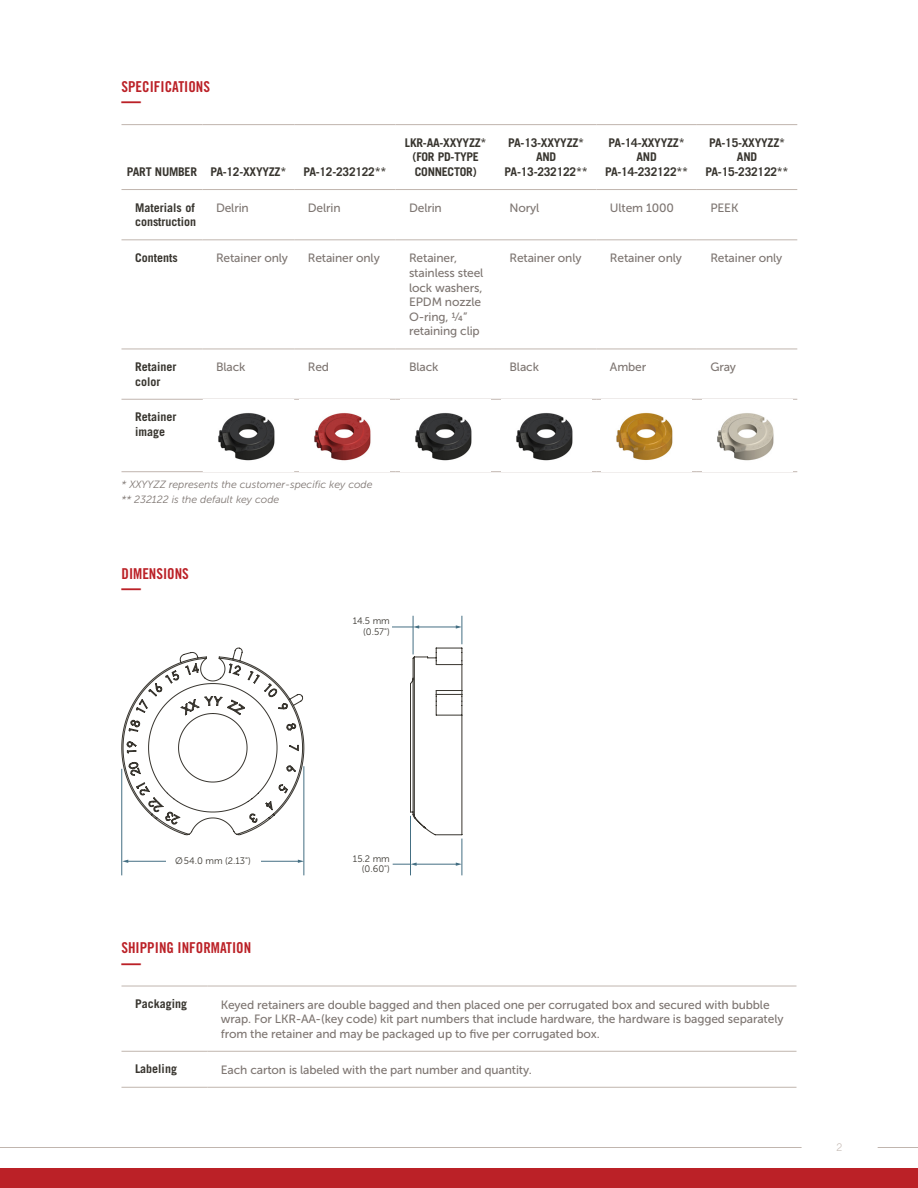
<style>
.page{position:relative;width:918px;height:1188px;background:#fff}
.page>*{position:absolute;margin:0;border:0;box-sizing:border-box;transform-origin:0 0}
.t1{font:700 expanded 20.25px "Trade Gothic LT Std";color:#bb2127;scale:.96 1}
.t2{font:15px "Trade Gothic LT Std Bd Cn 20";color:#bb2127}
.t3{font:12px/14.7px "Museo Sans 500";letter-spacing:-.01em;color:#7e7672}
.t4{font:700 12px/14.7px "Trade Gothic LT Std";letter-spacing:-.02em;color:#38352f;text-align:center}
.t5{font:700 12px/14.7px "Trade Gothic LT Std";color:#38352f}
.t6{font:italic 10.5px/14.2px "Museo Sans 300";letter-spacing:-.005em;color:#7e7672}
.t7{font:300 10.5px "Trade Gothic LT Std";color:#c0b5ae}
.t8{font:9.3px/10.2px "Museo Sans 300";color:#38352f;text-align:right}
</style>
<div class="page">
<div style="left:0;top:1168px;width:918px;height:20px;background:#bb2127"></div>
<hr style="left:878px;top:1147px;width:40px;height:1px;background:#c0b5ae">
<hr style="left:0;top:1147px;width:802px;height:1px;background:#c0b5ae">
<hr style="left:122px;top:124px;width:80px;height:1px;background:#c0b5ae">
<hr style="left:202px;top:124px;width:92px;height:1px;background:#c0b5ae">
<hr style="left:294px;top:124px;width:102px;height:1px;background:#c0b5ae">
<hr style="left:396px;top:124px;width:100px;height:1px;background:#c0b5ae">
<hr style="left:496px;top:124px;width:100px;height:1px;background:#c0b5ae">
<hr style="left:596px;top:124px;width:101px;height:1px;background:#c0b5ae">
<hr style="left:697px;top:124px;width:100px;height:1px;background:#c0b5ae">
<hr style="left:122px;top:189px;width:80px;height:1px;background:#c0b5ae">
<hr style="left:202px;top:189px;width:92px;height:1px;background:#c0b5ae">
<hr style="left:294px;top:189px;width:102px;height:1px;background:#c0b5ae">
<hr style="left:396px;top:189px;width:100px;height:1px;background:#c0b5ae">
<hr style="left:496px;top:189px;width:100px;height:1px;background:#c0b5ae">
<hr style="left:596px;top:189px;width:101px;height:1px;background:#c0b5ae">
<hr style="left:697px;top:189px;width:100px;height:1px;background:#c0b5ae">
<hr style="left:122px;top:240px;width:80px;height:1px;background:#c0b5ae">
<hr style="left:202px;top:240px;width:92px;height:1px;background:#c0b5ae">
<hr style="left:294px;top:240px;width:102px;height:1px;background:#c0b5ae">
<hr style="left:396px;top:240px;width:100px;height:1px;background:#c0b5ae">
<hr style="left:496px;top:240px;width:100px;height:1px;background:#c0b5ae">
<hr style="left:596px;top:240px;width:101px;height:1px;background:#c0b5ae">
<hr style="left:697px;top:240px;width:100px;height:1px;background:#c0b5ae">
<hr style="left:122px;top:349px;width:80px;height:1px;background:#c0b5ae">
<hr style="left:202px;top:349px;width:92px;height:1px;background:#c0b5ae">
<hr style="left:294px;top:349px;width:102px;height:1px;background:#c0b5ae">
<hr style="left:396px;top:349px;width:100px;height:1px;background:#c0b5ae">
<hr style="left:496px;top:349px;width:100px;height:1px;background:#c0b5ae">
<hr style="left:596px;top:349px;width:101px;height:1px;background:#c0b5ae">
<hr style="left:697px;top:349px;width:100px;height:1px;background:#c0b5ae">
<hr style="left:122px;top:399px;width:80px;height:1px;background:#c0b5ae">
<hr style="left:202px;top:399px;width:92px;height:1px;background:#c0b5ae">
<hr style="left:294px;top:399px;width:102px;height:1px;background:#c0b5ae">
<hr style="left:396px;top:399px;width:100px;height:1px;background:#c0b5ae">
<hr style="left:496px;top:399px;width:100px;height:1px;background:#c0b5ae">
<hr style="left:596px;top:399px;width:101px;height:1px;background:#c0b5ae">
<hr style="left:697px;top:399px;width:100px;height:1px;background:#c0b5ae">
<hr style="left:122px;top:471px;width:80px;height:1px;background:#c0b5ae">
<hr style="left:202px;top:471px;width:92px;height:1px;background:#c0b5ae">
<hr style="left:294px;top:471px;width:102px;height:1px;background:#c0b5ae">
<hr style="left:396px;top:471px;width:100px;height:1px;background:#c0b5ae">
<hr style="left:496px;top:471px;width:100px;height:1px;background:#c0b5ae">
<hr style="left:596px;top:471px;width:101px;height:1px;background:#c0b5ae">
<hr style="left:697px;top:471px;width:100px;height:1px;background:#c0b5ae">
<img style="left:203px;top:399px;width:90px;height:73px">
<img style="left:300px;top:399px;width:90px;height:73px">
<img style="left:401px;top:399px;width:90px;height:73px">
<img style="left:501px;top:399px;width:90px;height:73px">
<img style="left:602px;top:399px;width:90px;height:73px">
<img style="left:702px;top:399px;width:90px;height:73px">
<hr style="left:122px;top:1051px;width:85px;height:1px;background:#c0b5ae">
<hr style="left:207px;top:1051px;width:590px;height:1px;background:#c0b5ae">
<hr style="left:122px;top:986px;width:85px;height:1px;background:#c0b5ae">
<hr style="left:122px;top:1087px;width:85px;height:1px;background:#c0b5ae">
<hr style="left:207px;top:986px;width:590px;height:1px;background:#c0b5ae">
<hr style="left:207px;top:1087px;width:590px;height:1px;background:#c0b5ae">
<svg style="left:122px;top:647px;width:340px;height:188px"></svg>
<hr style="left:127px;top:861px;width:172px;height:1px;background:#446f83">
<svg style="left:298px;top:860px;width:6px;height:3px"></svg>
<svg style="left:123px;top:860px;width:5px;height:3px"></svg>
<div style="left:166px;top:854px;width:94px;height:15px;background:#fff"></div>
<hr style="left:418px;top:627px;width:39px;height:1px;background:#446f83">
<svg style="left:393px;top:625px;width:26px;height:4px"></svg>
<hr style="left:413px;top:616px;width:1px;height:38px;background:#446f83">
<svg style="left:456px;top:616px;width:7px;height:28px"></svg>
<hr style="left:415px;top:864px;width:42px;height:1px;background:#446f83">
<svg style="left:456px;top:863px;width:6px;height:3px"></svg>
<svg style="left:393px;top:863px;width:24px;height:3px"></svg>
<hr style="left:462px;top:839px;width:1px;height:36px;background:#446f83">
<hr style="left:410px;top:816px;width:1px;height:59px;background:#446f83">
<hr style="left:122px;top:769px;width:1px;height:106px;background:#446f83">
<hr style="left:304px;top:767px;width:1px;height:108px;background:#446f83">
<p class="t2" style="left:122px;top:77px;width:90px">SPECIFICATIONS</p>
<h1 class="t1" style="left:122px;top:88px;width:22px">—</h1>
<p class="t4" style="left:127px;top:164px;width:161px">PART NUMBER PA-12-XXYYZZ*</p>
<p class="t4" style="left:303px;top:164px;width:85px">PA-12-232122**</p>
<p class="t4" style="left:405px;top:135px;width:83px">LKR-AA-XXYYZZ* (FOR PD-TYPE<br>CONNECTOR)</p>
<p class="t4" style="left:505px;top:135px;width:85px">PA-13-XXYYZZ*<br>AND<br>PA-13-232122**</p>
<p class="t4" style="left:605px;top:135px;width:85px">PA-14-XXYYZZ*<br>AND<br>PA-14-232122**</p>
<p class="t4" style="left:706px;top:135px;width:85px">PA-15-XXYYZZ*<br>AND<br>PA-15-232122**</p>
<p class="t5" style="left:135px;top:200px;width:63px">Materials of construction</p>
<p class="t3" style="left:216px;top:201px;width:34px">Delrin</p>
<p class="t3" style="left:308px;top:201px;width:34px">Delrin</p>
<p class="t3" style="left:409px;top:201px;width:34px">Delrin</p>
<p class="t3" style="left:509px;top:201px;width:31px">Noryl</p>
<p class="t3" style="left:610px;top:201px;width:66px">Ultem 1000</p>
<p class="t3" style="left:710px;top:201px;width:30px">PEEK</p>
<p class="t5" style="left:135px;top:250px;width:44px">Contents</p>
<p class="t3" style="left:216px;top:251px;width:74px">Retainer only</p>
<p class="t3" style="left:308px;top:251px;width:74px">Retainer only</p>
<p class="t3" style="left:409px;top:251px;width:76px">Retainer, stainless steel lock washers,<br>EPDM nozzle<br>O-ring, ¼” retaining clip</p>
<p class="t3" style="left:509px;top:251px;width:74px">Retainer only</p>
<p class="t3" style="left:610px;top:251px;width:74px">Retainer only</p>
<p class="t3" style="left:710px;top:251px;width:74px">Retainer only</p>
<p class="t5" style="left:135px;top:359px;width:43px">Retainer color</p>
<p class="t3" style="left:216px;top:360px;width:31px">Black</p>
<p class="t3" style="left:308px;top:360px;width:23px">Red</p>
<p class="t3" style="left:409px;top:360px;width:31px">Black</p>
<p class="t3" style="left:509px;top:360px;width:31px">Black</p>
<p class="t3" style="left:610px;top:360px;width:38px">Amber</p>
<p class="t3" style="left:710px;top:360px;width:27px">Gray</p>
<p class="t5" style="left:135px;top:410px;width:43px">Retainer image</p>
<p class="t6" style="left:122px;top:478px;width:253px">* XXYYZZ represents the customer-specific key code ** 232122 is the default key code</p>
<p class="t2" style="left:122px;top:564px;width:69px">DIMENSIONS</p>
<h1 class="t1" style="left:122px;top:575px;width:22px">—</h1>
<p class="t8" style="left:353px;top:616px;width:39px">14.5 mm (0.57")</p>
<p class="t8" style="left:175px;top:856px;width:77px">Ø54.0 mm (2.13")</p>
<p class="t8" style="left:353px;top:854px;width:38px">15.2 mm (0.60")</p>
<p class="t2" style="left:122px;top:939px;width:131px">SHIPPING INFORMATION</p>
<h1 class="t1" style="left:122px;top:949px;width:22px">—</h1>
<p class="t5" style="left:135px;top:996px;width:54px">Packaging</p>
<p class="t3" style="left:221px;top:997px;width:564px">Keyed retainers are double bagged and then placed one per corrugated box and secured with bubble wrap. For LKR-AA-(key code) kit part numbers that include hardware, the hardware is bagged separately from the retainer and may be packaged up to five per corrugated box.</p>
<p class="t5" style="left:135px;top:1062px;width:43px">Labeling</p>
<p class="t3" style="left:221px;top:1062px;width:313px">Each carton is labeled with the part number and quantity.</p>
<p class="t7" style="left:837px;top:1141px;width:7px">2</p>
</div>
